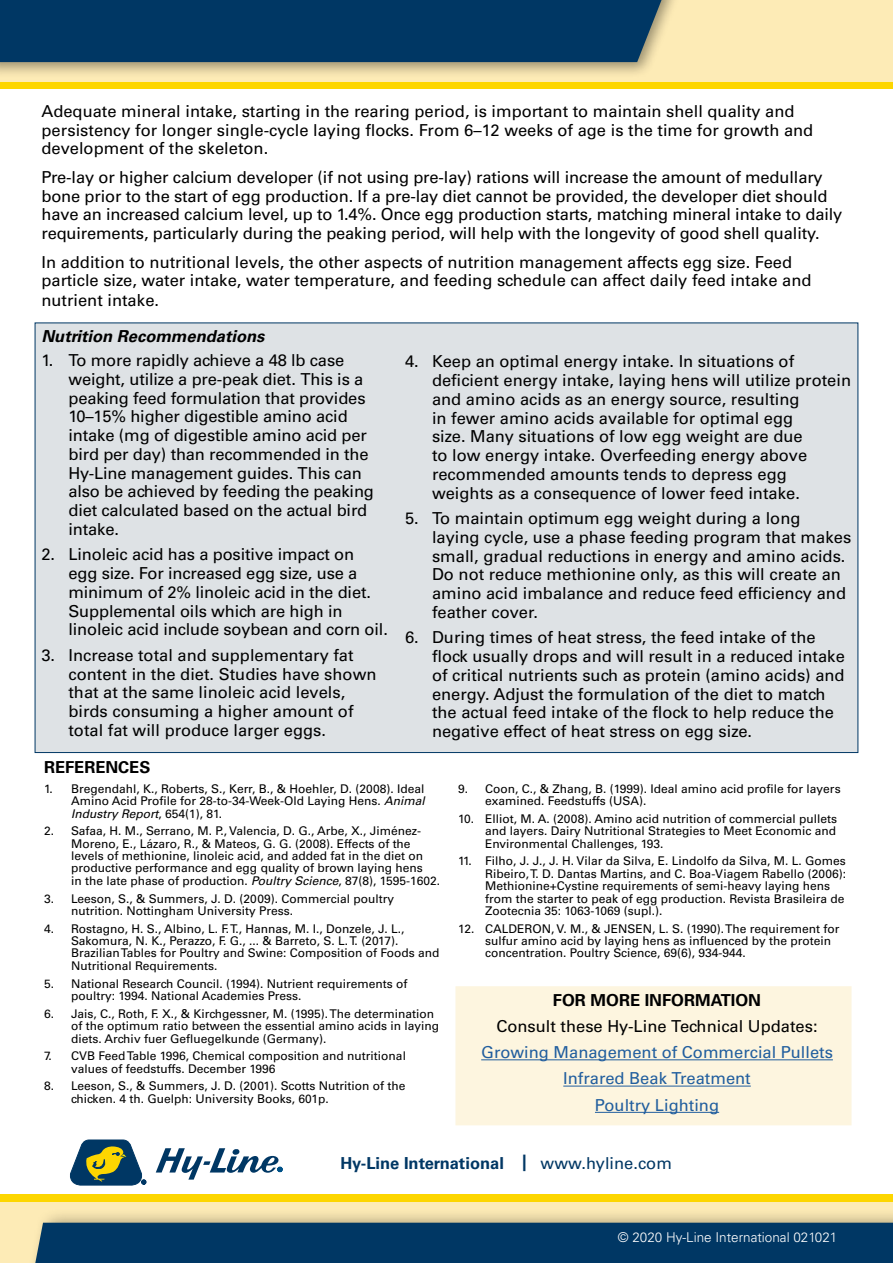
<style>
.page{position:relative;width:893px;height:1263px;background:#fff}
.page>*{position:absolute;margin:0;border:0;box-sizing:border-box;transform-origin:0 0}
.t1{font:16.5px/18.8px "Univers LT Std";color:#000}
.t2{font:16.5px/26.2px "Univers LT Std";color:#215e9e;text-align:center}
.t3{font:700 16.5px "Univers LT Std";color:#003764}
.t4{font:700 16.5px "Univers LT Std";color:#000}
.t5{font:italic 700 16.5px "Univers LT Std";color:#000}
.t6{font:300 13.5px "Univers LT Std";color:#fff}
.t7{font:12px/12.3px "Univers LT Std";color:#000}
.s1{font-style:italic}
.s2{font-weight:400}
</style>
<div class="page">
<div style="left:455px;top:986px;width:396px;height:139px;background:#fdf5df"></div>
<div style="left:35px;top:323px;width:823px;height:430px;background:#dee2e5;border:1px solid #003764"></div>
<div style="left:0;top:1194px;width:893px;height:69px;background:#fdebb6"></div>
<div style="left:0;top:1194px;width:893px;height:8px;background:#fdd600"></div>
<div style="left:27px;top:1207px;width:866px;height:56px;background:#000;opacity:.4"></div>
<div style="left:35px;top:1223px;width:858px;height:40px;background:#003764"></div>
<div style="left:0;top:0;width:893px;height:88px;background:#fdebb6"></div>
<div style="left:0;top:83px;width:893px;height:6px;background:#fdd600"></div>
<div style="left:0;top:0;width:681px;height:78px;background:#000;opacity:.4"></div>
<div style="left:0;top:0;width:661px;height:62px;background:#003764"></div>
<svg style="left:70px;top:1140px;width:76px;height:45px"></svg>
<svg style="left:156px;top:1148px;width:126px;height:31px"></svg>
<hr style="left:481px;top:1059px;width:352px;height:1px;background:#215e9e">
<hr style="left:563px;top:1086px;width:188px;height:1px;background:#215e9e">
<hr style="left:595px;top:1112px;width:124px;height:1px;background:#215e9e">
<p class="t1" style="left:41px;top:102px;width:773px">Adequate mineral intake, starting in the rearing period, is important to maintain shell quality and persistency for longer single-cycle laying flocks. From 6–12 weeks of age is the time for growth and development of the skeleton.</p>
<p class="t1" style="left:41px;top:168px;width:802px">Pre-lay or higher calcium developer (if not using pre-lay) rations will increase the amount of medullary bone prior to the start of egg production. If a pre-lay diet cannot be provided, the developer diet should have an increased calcium level, up to 1.4%. Once egg production starts, matching mineral intake to daily requirements, particularly during the peaking period, will help with the longevity of good shell quality.</p>
<p class="t1" style="left:41px;top:252px;width:772px">In addition to nutritional levels, the other aspects of nutrition management affects egg size. Feed particle size, water intake, water temperature, and feeding schedule can affect daily feed intake and nutrient intake.</p>
<p class="t5" style="left:41px;top:326px;width:225px">Nutrition Recommendations</p>
<p class="t1" style="left:68px;top:351px;width:307px;text-indent:-27px">1. To more rapidly achieve a 48 lb case weight, utilize a pre-peak diet. This is a peaking feed formulation that provides 10–15% higher digestible amino acid intake (mg of digestible amino acid per bird per day) than recommended in the Hy-Line management guides. This can also be achieved by feeding the peaking diet calculated based on the actual bird intake.</p>
<p class="t1" style="left:68px;top:545px;width:321px;text-indent:-27px">2. Linoleic acid has a positive impact on<br>egg size. For increased egg size, use a minimum of 2% linoleic acid in the diet.<br>Supplemental oils which are high in linoleic acid include soybean and corn oil.</p>
<p class="t1" style="left:68px;top:646px;width:310px;text-indent:-27px">3. Increase total and supplementary fat content in the diet. Studies have shown that at the same linoleic acid levels, birds consuming a higher amount of total fat will produce larger eggs.</p>
<p class="t1" style="left:432px;top:352px;width:421px;text-indent:-27px">4. Keep an optimal energy intake. In situations of deficient energy intake, laying hens will utilize protein and amino acids as an energy source, resulting<br>in fewer amino acids available for optimal egg<br>size. Many situations of low egg weight are due<br>to low energy intake. Overfeeding energy above recommended amounts tends to depress egg weights as a consequence of lower feed intake.</p>
<p class="t1" style="left:432px;top:509px;width:421px;text-indent:-27px">5. To maintain optimum egg weight during a long laying cycle, use a phase feeding program that makes small, gradual reductions in energy and amino acids.<br>Do not reduce methionine only, as this will create an amino acid imbalance and reduce feed efficiency and feather cover.</p>
<p class="t1" style="left:432px;top:628px;width:415px;text-indent:-27px">6. During times of heat stress, the feed intake of the flock usually drops and will result in a reduced intake of critical nutrients such as protein (amino acids) and energy. Adjust the formulation of the diet to match the actual feed intake of the flock to help reduce the negative effect of heat stress on egg size.</p>
<p class="t4" style="left:44px;top:758px;width:108px">REFERENCES</p>
<p class="t7" style="left:71px;top:782px;width:355px;text-align:justify;text-indent:-27px">1. Bregendahl, K., Roberts, S., Kerr, B., &amp; Hoehler, D. (2008). Ideal Amino Acid Profile for 28-to-34-Week-Old Laying Hens. <span class="s1">Animal Industry Report</span>, 654(1), 81.</p>
<p class="t7" style="left:71px;top:825px;width:371px;text-indent:-27px">2. Safaa, H. M., Serrano, M. P., Valencia, D. G., Arbe, X., Jiménez-Moreno, E., Lázaro, R., &amp; Mateos, G. G. (2008). Effects of the levels of methionine, linoleic acid, and added fat in the diet on productive performance and egg quality of brown laying hens<br>in the late phase of production. <span class="s1">Poultry Science</span>, 87(8), 1595-1602.</p>
<p class="t7" style="left:71px;top:892px;width:325px;text-indent:-27px">3. Leeson, S., &amp; Summers, J. D. (2009). Commercial poultry nutrition. Nottingham University Press.</p>
<p class="t7" style="left:71px;top:922px;width:370px;text-indent:-27px">4. Rostagno, H. S., Albino, L. F. T., Hannas, M. I., Donzele, J. L., Sakomura, N. K., Perazzo, F. G., ... &amp; Barreto, S. L. T. (2017).<br>Brazilian Tables for Poultry and Swine: Composition of Foods and Nutritional Requirements.</p>
<p class="t7" style="left:71px;top:977px;width:338px;text-indent:-27px">5. National Research Council. (1994). Nutrient requirements of poultry: 1994. National Academies Press.</p>
<p class="t7" style="left:71px;top:1007px;width:370px;text-indent:-27px">6. Jais, C., Roth, F. X., &amp; Kirchgessner, M. (1995). The determination of the optimum ratio between the essential amino acids in laying diets. Archiv fuer Gefluegelkunde (Germany).</p>
<p class="t7" style="left:71px;top:1050px;width:336px;text-indent:-27px">7. CVB Feed Table 1996, Chemical composition and nutritional values of feedstuffs. December 1996</p>
<p class="t7" style="left:71px;top:1080px;width:336px;text-indent:-27px">8. Leeson, S., &amp; Summers, J. D. (2001). Scotts Nutrition of the chicken. 4 th. Guelph: University Books, 601p.</p>
<p class="t7" style="left:485px;top:782px;width:357px;text-indent:-27px">9. Coon, C., &amp; Zhang, B. (1999). Ideal amino acid profile for layers examined. Feedstuffs (USA).</p>
<p class="t7" style="left:485px;top:812px;width:353px;text-align:justify;text-indent:-27px">10. Elliot, M. A. (2008). Amino acid nutrition of commercial pullets and layers. Dairy Nutritional Strategies to Meet Economic and Environmental Challenges, 193.</p>
<p class="t7" style="left:485px;top:855px;width:363px;text-indent:-27px">11. Filho, J. J., J. H. Vilar da Silva, E. Lindolfo da Silva, M. L. Gomes Ribeiro, T. D. Dantas Martins, and C. Boa-Viagem Rabello (2006):<br>Methionine+Cystine requirements of semi-heavy laying hens from the starter to peak of egg production. Revista Brasileira de Zootecnia 35: 1063-1069 (supl.).</p>
<p class="t7" style="left:485px;top:922px;width:356px;text-indent:-27px">12. CALDERON, V. M., &amp; JENSEN, L. S. (1990). The requirement for sulfur amino acid by laying hens as influenced by the protein concentration. Poultry Science, 69(6), 934-944.</p>
<p class="t4" style="left:553px;top:990px;width:210px">FOR MORE INFORMATION</p>
<p class="t1" style="left:496px;top:1017px;width:323px">Consult these Hy-Line Technical Updates:</p>
<p class="t2" style="left:481px;top:1039px;width:353px">Growing Management of Commercial Pullets<br>Infrared Beak Treatment<br>Poultry Lighting</p>
<p class="t3" style="left:340px;top:1153px;width:333px">Hy-Line International | <span class="s2">www.hyline.com</span></p>
<p class="t6" style="left:618px;top:1229px;width:221px">© 2020 Hy-Line International 021021</p>
</div>
